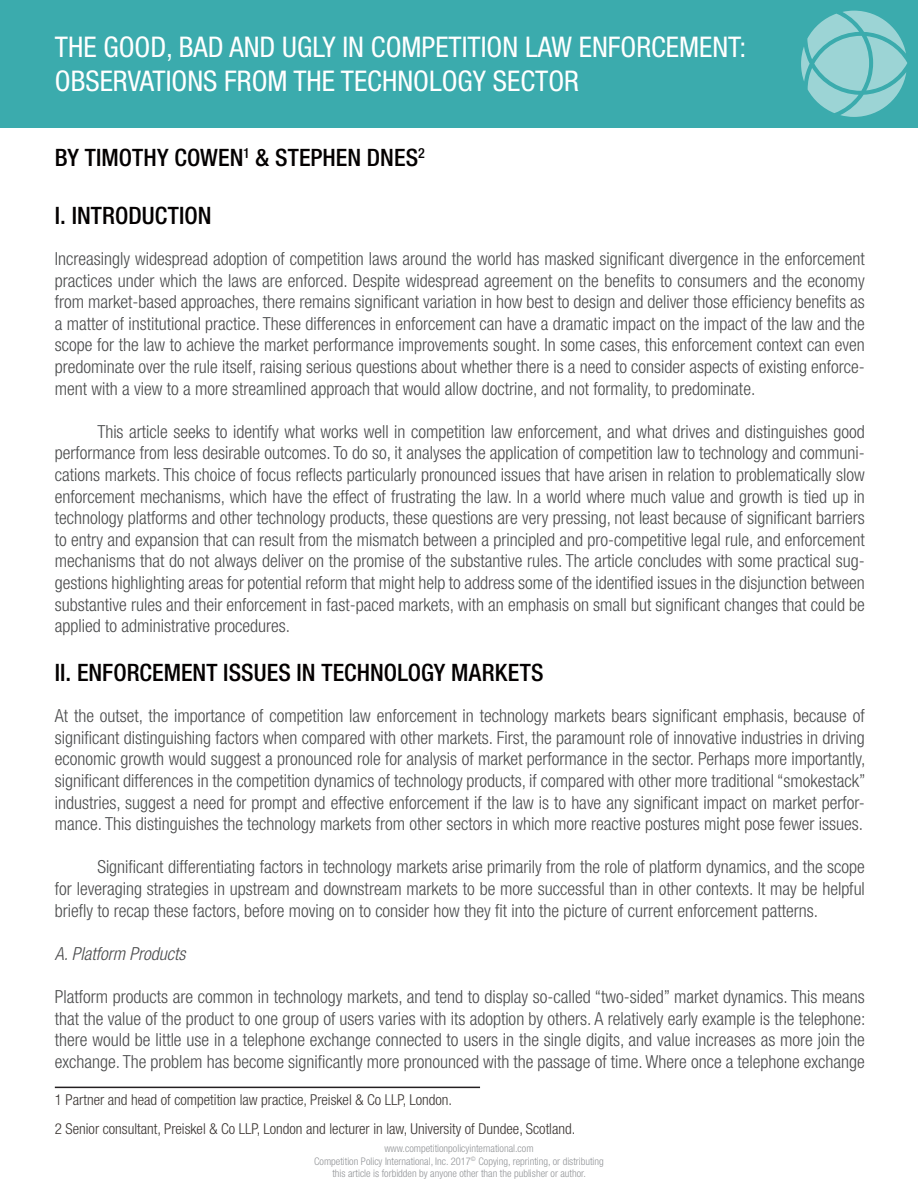
<style>
.page{position:relative;width:918px;height:1188px;background:#fff}
.page>*{position:absolute;margin:0;border:0;box-sizing:border-box;transform-origin:0 0}
.t1{font:condensed 28.5px/34.2px "Helvetica Neue LT Std";color:#fff}
.t2{font:500 condensed 24px "Helvetica Neue LT Std";color:#040101}
.t3{font:300 condensed 18px/21.6px "Helvetica Neue LT Std";color:#4b4c4d;text-align:justify}
.t4{font:italic 300 condensed 18px "Helvetica Neue LT Std";color:#4b4c4d}
.Note{font:300 condensed 15px "Helvetica Neue LT Std";color:#3b3532}
.t5{font:300 condensed 10.5px "Helvetica Neue LT Std";color:#939598}
</style>
<div class="page">
<div style="left:0;top:0;width:918px;height:128px;background:#3babad"></div>
<svg style="left:801px;top:11px;width:106px;height:106px"></svg>
<hr style="left:55px;top:1087px;width:425px;height:1px;background:#231f20">
<p class="t1" style="left:55px;top:29px;width:693px">THE GOOD, BAD AND UGLY IN COMPETITION LAW ENFORCEMENT:<br>OBSERVATIONS FROM THE TECHNOLOGY SECTOR</p>
<p class="t2" style="left:55px;top:143px;width:371px">BY TIMOTHY COWEN<sup>1</sup> &amp; STEPHEN DNES<sup>2</sup></p>
<p class="t2" style="left:55px;top:201px;width:158px">I. INTRODUCTION</p>
<p class="t3" style="left:55px;top:248px;width:812px">Increasingly widespread adoption of competition laws around the world has masked significant divergence in the enforcement practices under which the laws are enforced. Despite widespread agreement on the benefits to consumers and the economy from market-based approaches, there remains significant variation in how best to design and deliver those efficiency benefits as a matter of institutional practice. These differences in enforcement can have a dramatic impact on the impact of the law and the scope for the law to achieve the market performance improvements sought. In some cases, this enforcement context can even predominate over the rule itself, raising serious questions about whether there is a need to consider aspects of existing enforce&shy;ment with a view to a more streamlined approach that would allow doctrine, and not formality, to predominate.</p>
<p class="t3" style="left:55px;top:420px;width:812px;text-indent:43px">This article seeks to identify what works well in competition law enforcement, and what drives and distinguishes good performance from less desirable outcomes. To do so, it analyses the application of competition law to technology and communi&shy;cations markets. This choice of focus reflects particularly pronounced issues that have arisen in relation to problematically slow enforcement mechanisms, which have the effect of frustrating the law. In a world where much value and growth is tied up in technology platforms and other technology products, these questions are very pressing, not least because of significant barriers to entry and expansion that can result from the mismatch between a principled and pro-competitive legal rule, and enforcement mechanisms that do not always deliver on the promise of the substantive rules. The article concludes with some practical sug&shy;gestions highlighting areas for potential reform that might help to address some of the identified issues in the disjunction between substantive rules and their enforcement in fast-paced markets, with an emphasis on small but significant changes that could be applied to administrative procedures.</p>
<p class="t2" style="left:55px;top:658px;width:490px">II. ENFORCEMENT ISSUES IN TECHNOLOGY MARKETS</p>
<p class="t3" style="left:55px;top:705px;width:812px">At the outset, the importance of competition law enforcement in technology markets bears significant emphasis, because of significant distinguishing factors when compared with other markets. First, the paramount role of innovative industries in driving economic growth would suggest a pronounced role for analysis of market performance in the sector. Perhaps more importantly, significant differences in the competition dynamics of technology products, if compared with other more traditional “smokestack” industries, suggest a need for prompt and effective enforcement if the law is to have any significant impact on market perfor&shy;mance. This distinguishes the technology markets from other sectors in which more reactive postures might pose fewer issues.</p>
<p class="t3" style="left:55px;top:856px;width:812px;text-indent:43px">Significant differentiating factors in technology markets arise primarily from the role of platform dynamics, and the scope for leveraging strategies in upstream and downstream markets to be more successful than in other contexts. It may be helpful briefly to recap these factors, before moving on to consider how they fit into the picture of current enforcement patterns.</p>
<p class="t4" style="left:55px;top:943px;width:132px">A. Platform Products</p>
<p class="t3" style="left:55px;top:986px;width:812px">Platform products are common in technology markets, and tend to display so-called “two-sided” market dynamics. This means that the value of the product to one group of users varies with its adoption by others. A relatively early example is the telephone: there would be little use in a telephone exchange connected to users in the single digits, and value increases as more join the exchange. The problem has become significantly more pronounced with the passage of time. Where once a telephone exchange</p>
<p class="Note" style="left:55px;top:1091px;width:399px">1 Partner and head of competition law practice, Preiskel &amp; Co LLP, London.</p>
<p class="Note" style="left:55px;top:1120px;width:522px">2 Senior consultant, Preiskel &amp; Co LLP, London and lecturer in law, University of Dundee, Scotland.</p>
<p class="t5" style="left:384px;top:1142px;width:151px">www.competitionpolicyinternational.com</p>
<p class="t5" style="left:314px;top:1155px;width:291px">Competition Policy International, Inc. 2017<sup>©</sup> Copying, reprinting, or distributing</p>
<p class="t5" style="left:332px;top:1168px;width:255px">this article is forbidden by anyone other than the publisher or author.</p>
</div>
